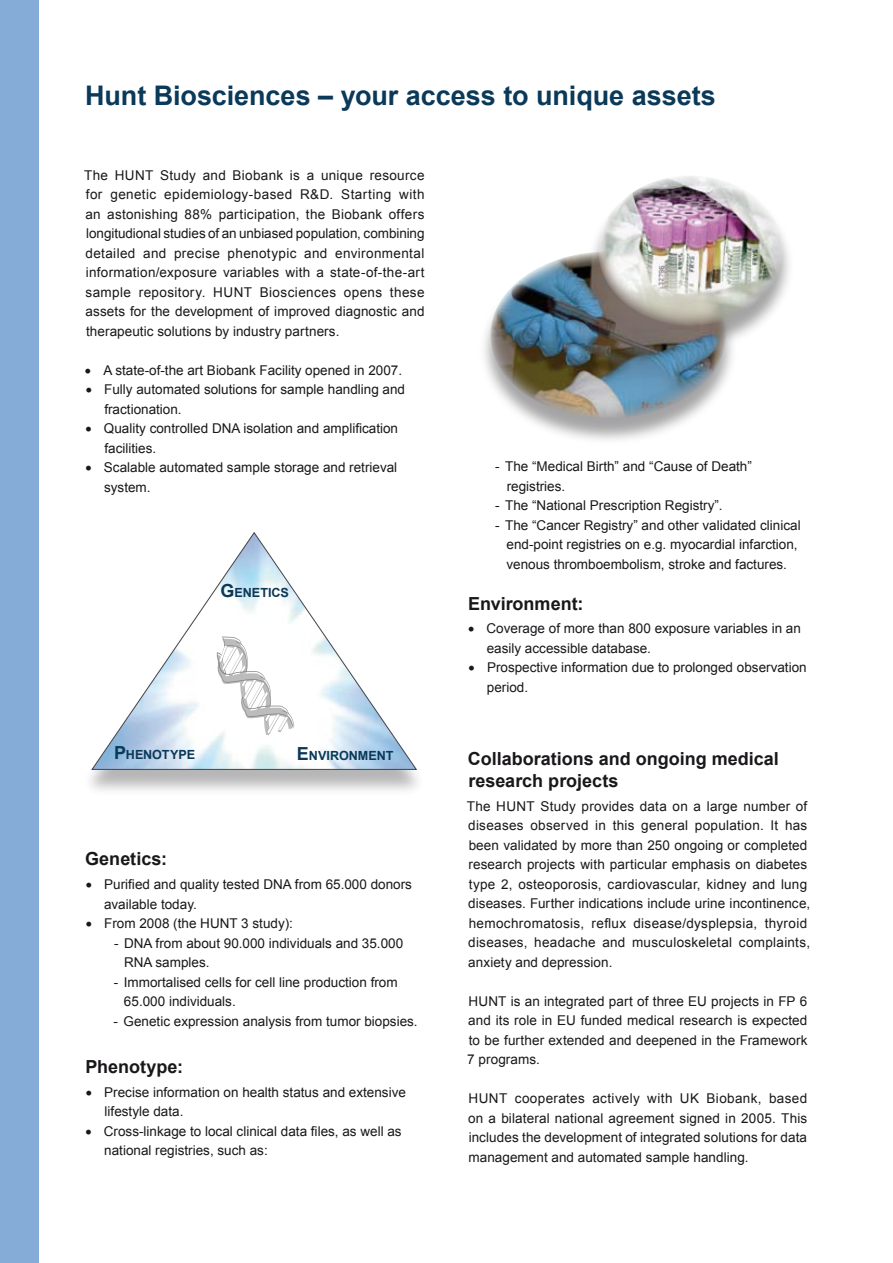
<style>
.page{position:relative;width:893px;height:1263px;background:#fff}
.page>*{position:absolute;margin:0;border:0;box-sizing:border-box;transform-origin:0 0}
.t1{font:700 27px "Arial";letter-spacing:-.005em;color:#0a3959}
.t2{font:700 18px/21.6px "Arial";color:#1a171b}
.t3{font:13.5px/19.5px "Arial";color:#1a171b}
.t4{font:13.5px "Symbol";color:#1a171b}
.t5{font:700 12.6px "Arial";color:#0a3959}
.s1{font-size:18px}
</style>
<div class="page">
<div style="left:0;top:0;width:38px;height:1263px;background:#84acd6"></div>
<div style="left:478px;top:254px;width:260px;height:192px;background:#1a171b;opacity:.4"></div>
<img style="left:490px;top:252px;width:236px;height:166px;border-radius:50%">
<div style="left:586px;top:178px;width:209px;height:174px;background:#1a171b;opacity:.4"></div>
<img style="left:598px;top:176px;width:185px;height:149px;border-radius:50%">
<div style="left:81px;top:536px;width:347px;height:260px;background:#1a171b;opacity:.4"></div>
<svg style="left:91px;top:532px;width:326px;height:238px"></svg>
<h1 class="t1" style="left:85px;top:77px;width:632px">Hunt Biosciences – your access to unique assets</h1>
<p class="t3" style="left:84px;top:166px;width:342px;text-align:justify">The HUNT Study and Biobank is a unique resource for genetic epidemiology-based R&amp;D. Starting with an astonishing 88% participation, the Biobank offers longitudional studies of an unbiased population, combining detailed and precise phenotypic and environmental information/exposure variables with a state-of-the-art sample repository. HUNT Biosciences opens these assets for the development of improved diagnostic and therapeutic solutions by industry partners.</p>
<p class="t3" style="left:103px;top:361px;width:303px">A state-of-the art Biobank Facility opened in 2007.<br>Fully automated solutions for sample handling and fractionation.<br>Quality controlled DNA isolation and amplification facilities.<br>Scalable automated sample storage and retrieval system.</p>
<p class="t4" style="left:85px;top:420px;width:8px">•</p>
<p class="t4" style="left:85px;top:459px;width:8px">•</p>
<p class="t5" style="left:221px;top:584px;width:70px"><span class="s1">G</span>enetics</p>
<p class="t5" style="left:114px;top:747px;width:82px"><span class="s1">P</span>henotype</p>
<p class="t5" style="left:297px;top:747px;width:98px"><span class="s1">E</span> nvironment</p>
<h2 class="t2" style="left:85px;top:849px;width:83px">Genetics:</h2>
<p class="t3" style="left:104px;top:875px;width:309px">Purified and quality tested DNA from 65.000 donors available today.<br>From 2008 (the HUNT 3 study):</p>
<p class="t3" style="left:124px;top:933px;width:281px;text-indent:-10px">- DNA from about 90.000 individuals and 35.000<br>RNA samples.</p>
<p class="t3" style="left:124px;top:972px;width:275px;text-indent:-10px">- Immortalised cells for cell line production from<br>65.000 individuals.</p>
<p class="t3" style="left:114px;top:1011px;width:306px">- Genetic expression analysis from tumor biopsies.</p>
<h2 class="t2" style="left:86px;top:1056px;width:99px">Phenotype:</h2>
<p class="t3" style="left:104px;top:1082px;width:304px">Precise information on health status and extensive lifestyle data.<br>Cross-linkage to local clinical data files, as well as national registries, such as:</p>
<p class="t4" style="left:86px;top:875px;width:8px">•</p>
<p class="t4" style="left:86px;top:914px;width:8px">•</p>
<p class="t4" style="left:86px;top:1083px;width:8px">•</p>
<p class="t4" style="left:85px;top:1122px;width:8px">•</p>
<p class="t3" style="left:507px;top:457px;width:247px;text-indent:-12px">- The “Medical Birth” and “Cause of Death” registries.</p>
<p class="t3" style="left:495px;top:496px;width:229px">- The “National Prescription Registry”.</p>
<p class="t3" style="left:506px;top:515px;width:296px;text-indent:-11px">- The “Cancer Registry” and other validated clinical end-point registries on e.g. myocardial infarction, venous thromboembolism, stroke and factures.</p>
<h2 class="t2" style="left:468px;top:593px;width:117px">Environment:</h2>
<p class="t3" style="left:487px;top:619px;width:322px">Coverage of more than 800 exposure variables in an easily accessible database.<br>Prospective information due to prolonged observation period.</p>
<p class="t4" style="left:468px;top:620px;width:8px">•</p>
<p class="t4" style="left:468px;top:659px;width:8px">•</p>
<h2 class="t2" style="left:468px;top:749px;width:312px">Collaborations and ongoing medical research projects</h2>
<p class="t3" style="left:467px;top:796px;width:345px">The HUNT Study provides data on a large number of diseases observed in this general population. It has been validated by more than 250 ongoing or completed research projects with particular emphasis on diabetes type 2, osteoporosis, cardiovascular, kidney and lung diseases. Further indications include urine incontinence, hemochromatosis, reflux disease/dysplepsia, thyroid diseases, headache and musculoskeletal complaints, anxiety and depression.</p>
<p class="t3" style="left:467px;top:991px;width:342px;text-align:justify">HUNT is an integrated part of three EU projects in FP 6 and its role in EU funded medical research is expected to be further extended and deepened in the Framework 7 programs.</p>
<p class="t3" style="left:468px;top:1089px;width:340px;text-align:justify">HUNT cooperates actively with UK Biobank, based on a bilateral national agreement signed in 2005. This includes the development of integrated solutions for data management and automated sample handling.</p>
</div>
